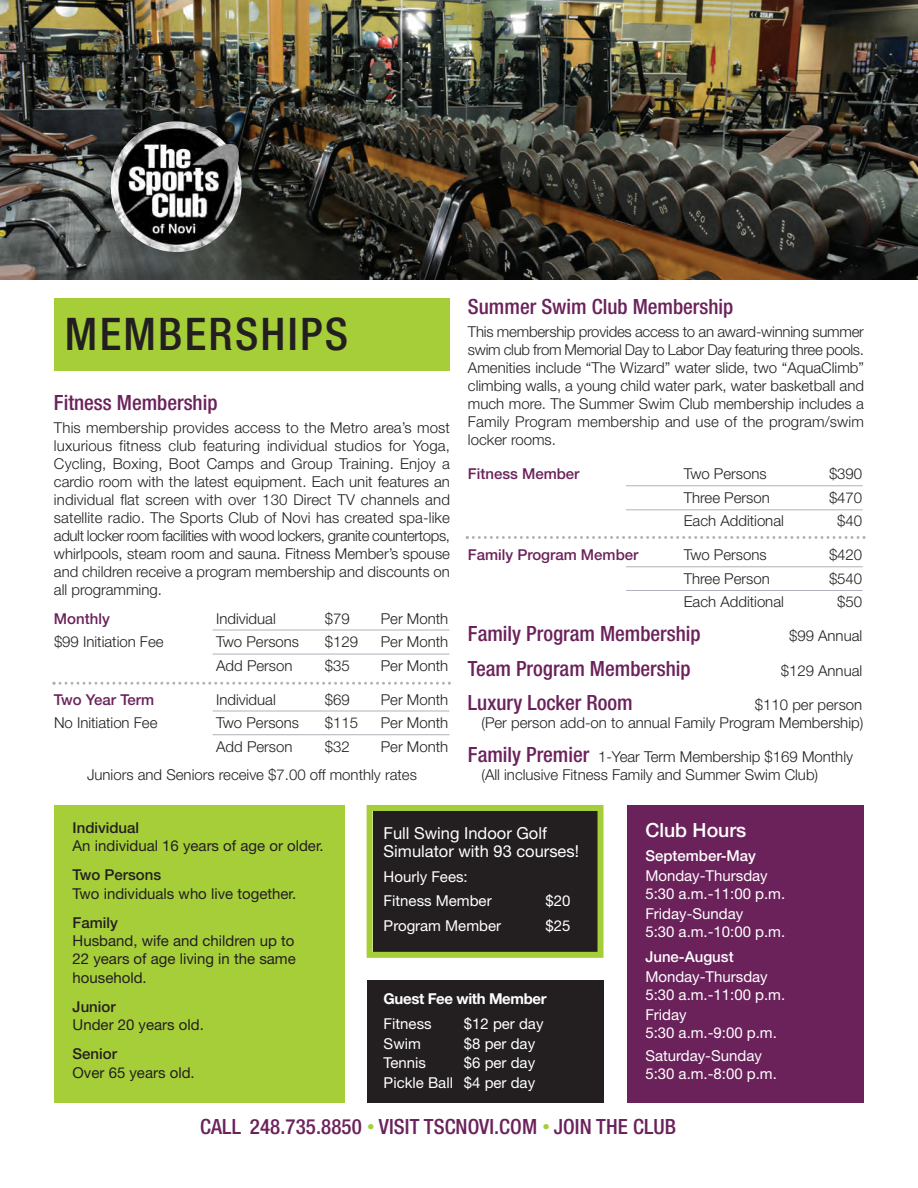
<style>
.page{position:relative;width:918px;height:1188px;background:#fff}
.page>*{position:absolute;margin:0;border:0;box-sizing:border-box;transform-origin:0 0}
.t1{font:500 condensed 45px "Helvetica Neue";letter-spacing:.05em;color:#231f20}
.t2{font:500 condensed 21px "Helvetica Neue";color:#6b225b}
.t3{font:500 19.5px "Helvetica Neue";color:#fff}
.t4{font:16.5px/18px "Helvetica Neue";color:#fff}
.t5{font:300 15px/18px "Helvetica Neue";color:#231f20;text-align:justify}
.t6{font:15px/18px "Helvetica Neue";color:#fff}
.t7{font:15px/18.3px "Helvetica Neue";color:#231f20;text-align:justify}
.t8{font:500 15px "Helvetica Neue";color:#6b225b}
.t9{font:500 15px "Helvetica Neue";color:#231f20}
.t10{font:500 15px "Helvetica Neue";color:#fff}
.t11{font:700 15px "Helvetica Neue";letter-spacing:-.025em;color:#fff}
.s1{font-weight:500;font-stretch:condensed;font-size:21px;color:#6b225b}
.s2{font-size:15px;color:#a6ce39}
</style>
<div class="page">
<img style="left:0;top:0;width:918px;height:279px">
<hr style="left:213px;top:630px;width:236px;height:1px;background:#b0b1ba">
<hr style="left:213px;top:654px;width:236px;height:1px;background:#b0b1ba">
<hr style="left:213px;top:711px;width:236px;height:1px;background:#b0b1ba">
<hr style="left:213px;top:734px;width:236px;height:1px;background:#b0b1ba">
<hr style="left:626px;top:485px;width:237px;height:1px;background:#b0b1ba">
<hr style="left:626px;top:509px;width:237px;height:1px;background:#b0b1ba">
<hr style="left:626px;top:566px;width:237px;height:1px;background:#b0b1ba">
<hr style="left:626px;top:590px;width:237px;height:1px;background:#b0b1ba">
<div style="left:373px;top:811px;width:225px;height:141px;background:#231f20"></div>
<div style="left:367px;top:805px;width:237px;height:153px;border:6px solid #a6ce39"></div>
<div style="left:367px;top:980px;width:237px;height:122px;background:#231f20"></div>
<div style="left:54px;top:805px;width:291px;height:297px;background:#a6ce39"></div>
<div style="left:627px;top:805px;width:237px;height:297px;background:#6b225b"></div>
<svg style="left:52px;top:682px;width:399px;height:3px"></svg>
<svg style="left:466px;top:536px;width:400px;height:3px"></svg>
<div style="left:54px;top:298px;width:395px;height:73px;background:#a6ce39"></div>
<img style="left:110px;top:121px;width:132px;height:131px">
<h1 class="t1" style="left:65px;top:307px;width:285px">MEMBERSHIPS</h1>
<h2 class="t2" style="left:54px;top:390px;width:165px">Fitness Membership</h2>
<p class="t5" style="left:54px;top:418px;width:398px">This membership provides access to the Metro area’s most luxurious fitness club featuring individual studios for Yoga, Cycling, Boxing, Boot Camps and Group Training. Enjoy a cardio room with the latest equipment. Each unit features an individual flat screen with over 130 Direct TV channels and satellite radio. The Sports Club of Novi has created spa-like adult locker room facilities with wood lockers, granite countertops, whirlpools, steam room and sauna. Fitness Member’s spouse and children receive a program membership and discounts on all programming.</p>
<p class="t8" style="left:54px;top:610px;width:57px">Monthly</p>
<p class="t5" style="left:216px;top:609px;width:61px">Individual</p>
<p class="t5" style="left:325px;top:609px;width:26px">$79</p>
<p class="t5" style="left:381px;top:609px;width:69px">Per Month</p>
<p class="t5" style="left:216px;top:633px;width:84px">Two Persons</p>
<p class="t5" style="left:325px;top:633px;width:35px">$129</p>
<p class="t5" style="left:381px;top:633px;width:69px">Per Month</p>
<p class="t5" style="left:216px;top:656px;width:78px">Add Person</p>
<p class="t5" style="left:325px;top:656px;width:26px">$35</p>
<p class="t5" style="left:381px;top:656px;width:69px">Per Month</p>
<p class="t8" style="left:54px;top:691px;width:102px">Two Year Term</p>
<p class="t5" style="left:216px;top:690px;width:61px">Individual</p>
<p class="t5" style="left:325px;top:690px;width:26px">$69</p>
<p class="t5" style="left:381px;top:690px;width:69px">Per Month</p>
<p class="t5" style="left:216px;top:714px;width:84px">Two Persons</p>
<p class="t5" style="left:325px;top:714px;width:35px">$115</p>
<p class="t5" style="left:381px;top:714px;width:69px">Per Month</p>
<p class="t5" style="left:216px;top:737px;width:78px">Add Person</p>
<p class="t5" style="left:325px;top:737px;width:26px">$32</p>
<p class="t5" style="left:54px;top:633px;width:111px">$99 Initiation Fee</p>
<p class="t5" style="left:54px;top:714px;width:105px">No Initiation Fee</p>
<p class="t5" style="left:87px;top:732px;width:363px;line-height:28.8px;text-indent:294px">Per Month<br>Juniors and Seniors receive $7.00 off monthly rates</p>
<h2 class="t2" style="left:468px;top:294px;width:267px">Summer Swim Club Membership</h2>
<p class="t5" style="left:468px;top:323px;width:398px">This membership provides access to an award-winning summer swim club from Memorial Day to Labor Day featuring three pools.<br>Amenities include “The Wizard” water slide, two “AquaClimb” climbing walls, a young child water park, water basketball and much more. The Summer Swim Club membership includes a Family Program membership and use of the program/swim locker rooms.</p>
<p class="t8" style="left:468px;top:465px;width:113px">Fitness Member</p>
<p class="t5" style="left:684px;top:465px;width:84px">Two Persons</p>
<p class="t5" style="left:829px;top:465px;width:35px">$390</p>
<p class="t5" style="left:684px;top:488px;width:88px">Three Person</p>
<p class="t5" style="left:829px;top:488px;width:35px">$470</p>
<p class="t5" style="left:684px;top:512px;width:102px">Each Additional</p>
<p class="t5" style="left:837px;top:512px;width:26px">$40</p>
<p class="t8" style="left:468px;top:546px;width:172px">Family Program Member</p>
<p class="t5" style="left:684px;top:546px;width:84px">Two Persons</p>
<p class="t5" style="left:829px;top:546px;width:35px">$420</p>
<p class="t5" style="left:684px;top:569px;width:88px">Three Person</p>
<p class="t5" style="left:829px;top:569px;width:35px">$540</p>
<p class="t5" style="left:684px;top:593px;width:102px">Each Additional</p>
<p class="t5" style="left:837px;top:593px;width:26px">$50</p>
<h2 class="t2" style="left:468px;top:621px;width:234px">Family Program Membership</h2>
<p class="t5" style="left:789px;top:627px;width:75px">$99 Annual</p>
<h2 class="t2" style="left:468px;top:656px;width:224px">Team Program Membership</h2>
<p class="t5" style="left:781px;top:661px;width:83px">$129 Annual</p>
<h2 class="t2" style="left:468px;top:690px;width:166px">Luxury Locker Room</h2>
<p class="t5" style="left:482px;top:695px;width:383px;text-align:right">$110 per person<br>(Per person add-on to annual Family Program Membership)</p>
<p class="t5" style="left:482px;top:747px;width:373px;text-indent:-14px"><span class="s1">Family Premier</span> 1-Year Term Membership $169 Monthly (All inclusive Fitness Family and Summer Swim Club)</p>
<p class="t9" style="left:73px;top:819px;width:68px">Individual</p>
<p class="t7" style="left:73px;top:837px;width:253px">An individual 16 years of age or older.</p>
<p class="t9" style="left:73px;top:866px;width:90px">Two Persons</p>
<p class="t7" style="left:73px;top:884px;width:225px">Two individuals who live together.</p>
<p class="t9" style="left:73px;top:914px;width:47px">Family</p>
<p class="t7" style="left:73px;top:931px;width:225px">Husband, wife and children up to 22 years of age living in the same household.</p>
<p class="t9" style="left:73px;top:998px;width:45px">Junior</p>
<p class="t7" style="left:73px;top:1015px;width:133px">Under 20 years old.</p>
<p class="t9" style="left:73px;top:1045px;width:46px">Senior</p>
<p class="t7" style="left:73px;top:1063px;width:124px">Over 65 years old.</p>
<p class="t4" style="left:384px;top:824px;width:197px">Full Swing Indoor Golf<br>Simulator with 93 courses!</p>
<p class="t6" style="left:384px;top:864px;width:110px;line-height:24.9px">Hourly Fees:<br>Fitness Member</p>
<p class="t6" style="left:546px;top:892px;width:26px">$20</p>
<p class="t6" style="left:384px;top:917px;width:119px">Program Member</p>
<p class="t6" style="left:546px;top:917px;width:26px">$25</p>
<p class="t11" style="left:384px;top:990px;width:164px">Guest Fee with Member</p>
<p class="t6" style="left:384px;top:1015px;width:50px">Fitness</p>
<p class="t6" style="left:464px;top:1015px;width:81px">$12 per day</p>
<p class="t6" style="left:384px;top:1034px;width:39px">Swim</p>
<p class="t6" style="left:464px;top:1034px;width:73px">$8 per day</p>
<p class="t6" style="left:384px;top:1054px;width:44px">Tennis</p>
<p class="t6" style="left:384px;top:1053px;width:153px;line-height:19.5px;text-align:right">$6 per day<br>Pickle Ball $4 per day</p>
<h3 class="t3" style="left:645px;top:818px;width:103px">Club Hours</h3>
<p class="t10" style="left:645px;top:847px;width:112px">September-May</p>
<p class="t6" style="left:645px;top:867px;width:141px">Monday-Thursday<br>5:30 a.m.-11:00 p.m.</p>
<p class="t6" style="left:645px;top:905px;width:141px">Friday-Sunday<br>5:30 a.m.-10:00 p.m.</p>
<p class="t10" style="left:645px;top:948px;width:90px">June-August</p>
<p class="t6" style="left:645px;top:968px;width:141px">Monday-Thursday<br>5:30 a.m.-11:00 p.m.</p>
<p class="t6" style="left:645px;top:1006px;width:133px">Friday<br>5:30 a.m.-9:00 p.m.</p>
<p class="t6" style="left:645px;top:1046px;width:133px">Saturday-Sunday<br>5:30 a.m.-8:00 p.m.</p>
<h2 class="t2" style="left:200px;top:1114px;width:477px">CALL 248.735.8850 <span class="s2">•</span> VISIT TSCNOVI.COM <span class="s2">•</span> JOIN THE CLUB</h2>
</div>
